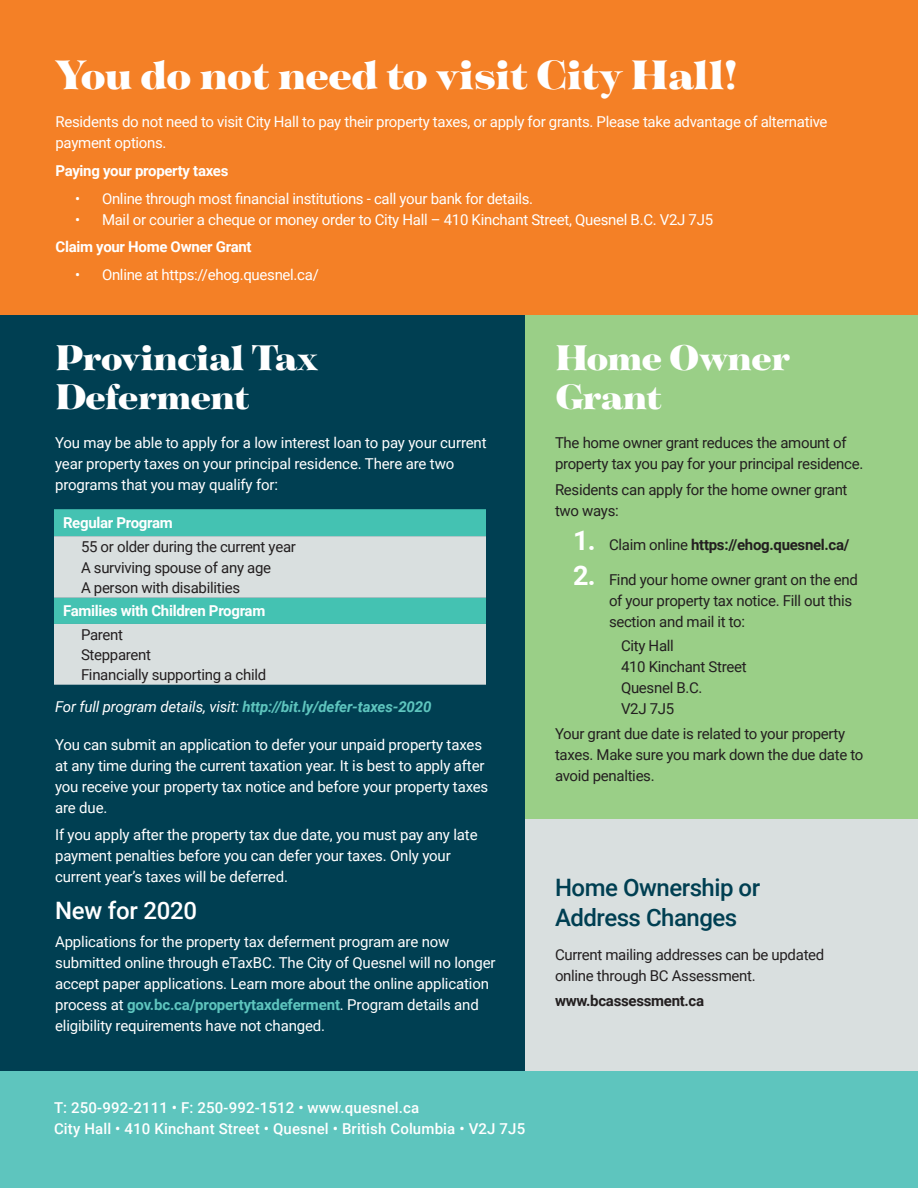
<style>
.page{position:relative;width:918px;height:1188px;background:#fff}
.page>*{position:absolute;margin:0;border:0;box-sizing:border-box;transform-origin:0 0}
.Titles{font:900 45px "Tenez";letter-spacing:-.02em;color:#fff}
.Titles-2{font:900 39px/39px "Tenez";letter-spacing:-.025em;color:#fff}
.Sub_Titles{font:500 24px/30px "Roboto";letter-spacing:-.02em;color:#003f52}
.Sub_Titles-2{font:500 24px "Roboto";letter-spacing:-.01em;color:#fff}
.t1{font:15px/21px "Roboto";letter-spacing:-.01em;color:#fff}
.Table_copy{font:15px/21px "Roboto";letter-spacing:-.02em;color:#231f20}
.t2{font:500 15px/21px "Roboto";letter-spacing:.01em;color:#fff}
.t3{font:700 15px "Roboto";letter-spacing:-.02em;color:#fff}
.t4{font:italic 700 15px "Roboto";letter-spacing:-.01em;color:#5ec5be}
.t5{font:700 15px "Roboto";letter-spacing:-.02em;color:#231f20}
.s1{font-weight:400;color:#fff}
.s2{font-weight:700;color:#5ec5be}
.s3{font-size:27px;color:#fff}
.s4{font-weight:400}
.s5{font-weight:700;font-size:27px;color:#fff}
</style>
<div class="page">
<div style="left:525px;top:818px;width:393px;height:287px;background:#d9dfdf"></div>
<div style="left:486px;top:306px;width:432px;height:512px;background:#9acf87"></div>
<div style="left:0;top:314px;width:525px;height:766px;background:#003f52"></div>
<div style="left:0;top:1071px;width:918px;height:117px;background:#5ec5be"></div>
<div style="left:0;top:0;width:918px;height:314px;background:#f48026"></div>
<div style="left:54px;top:509px;width:432px;height:27px;background:#44c2b2"></div>
<svg style="left:54px;top:536px;width:432px;height:149px;background:#bdd9d6"></svg>
<p class="Titles" style="left:56px;top:42px;width:684px">You do not need to visit City Hall!</p>
<p class="t1" style="left:56px;top:111px;width:774px">Residents do not need to visit City Hall to pay their property taxes, or apply for grants. Please take advantage of alternative payment options.</p>
<p class="t3" style="left:56px;top:160px;width:175px">Paying your property taxes</p>
<p class="t1" style="left:75px;top:187px;width:460px">• Online through most financial institutions - call your bank for details.</p>
<p class="t1" style="left:75px;top:208px;width:640px">• Mail or courier a cheque or money order to City Hall – 410 Kinchant Street, Quesnel B.C. V2J 7J5</p>
<p class="t3" style="left:56px;top:237px;width:198px">Claim your Home Owner Grant</p>
<p class="t1" style="left:75px;top:264px;width:245px">• Online at https://ehog.quesnel.ca/</p>
<p class="Titles-2" style="left:55px;top:337px;width:265px">Provincial Tax<br>Deferment</p>
<p class="t1" style="left:55px;top:432px;width:433px">You may be able to apply for a low interest loan to pay your current year property taxes on your principal residence. There are two programs that you may qualify for:</p>
<p class="t1" style="left:55px;top:428px;width:277px">are two programs that you may qualify for:</p>
<p class="t3" style="left:63px;top:512px;width:111px">Regular Program</p>
<p class="Table_copy" style="left:81px;top:536px;width:216px">55 or older during the current year</p>
<p class="Table_copy" style="left:81px;top:556px;width:192px">A surviving spouse of any age</p>
<p class="Table_copy" style="left:81px;top:577px;width:161px">A person with disabilities</p>
<p class="t3" style="left:63px;top:601px;width:204px">Families with Children Program</p>
<p class="Table_copy" style="left:81px;top:623px;width:44px">Parent</p>
<p class="Table_copy" style="left:81px;top:644px;width:72px">Stepparent</p>
<p class="Table_copy" style="left:81px;top:664px;width:187px">Financially supporting a child</p>
<p class="Sub_Titles-2" style="left:55px;top:688px;width:144px">New for 2020</p>
<p class="t4" style="left:55px;top:696px;width:378px"><span class="s1">For full program details, visit:</span> http://bit.ly/defer-taxes-2020</p>
<p class="t1" style="left:55px;top:733px;width:435px">You can submit an application to defer your unpaid property taxes at any time during the current taxation year. It is best to apply after you receive your property tax notice and before your property taxes are due.</p>
<p class="t1" style="left:55px;top:824px;width:424px">If you apply after the property tax due date, you must pay any late payment penalties before you can defer your taxes. Only your current year’s taxes will be deferred.</p>
<p class="Sub_Titles-2" style="left:55px;top:894px;width:144px">New for 2020</p>
<p class="t1" style="left:55px;top:930px;width:442px">Applications for the property tax deferment program are now submitted online through eTaxBC. The City of Quesnel will no longer accept paper applications. Learn more about the online application process at <span class="s2">gov.bc.ca/propertytaxdeferment</span>. Program details and eligibility requirements have not changed.</p>
<p class="t1" style="left:55px;top:899px;width:151px">property taxes are due.</p>
<p class="t1" style="left:55px;top:927px;width:396px">If you apply after the property tax due date, you must pay any late payment penalties before you can defer your taxes. Only your current year’s taxes will be deferred.</p>
<p class="t2" style="left:54px;top:1097px;width:473px">T: 250-992-2111 • F: 250-992-1512 • www.quesnel.ca<br>City Hall • 410 Kinchant Street • Quesnel • British Columbia • V2J 7J5</p>
<p class="Titles-2" style="left:555px;top:337px;width:237px">Home Owner<br>Grant</p>
<p class="Table_copy" style="left:555px;top:432px;width:310px">The home owner grant reduces the amount of property tax you pay for your principal residence.</p>
<p class="Table_copy" style="left:555px;top:478px;width:294px">Residents can apply for the home owner grant two ways:</p>
<p class="t5" style="left:573px;top:534px;width:278px"><span class="s3">1.</span> <span class="s4">Claim online</span> https://ehog.quesnel.ca/</p>
<p class="Table_copy" style="left:609px;top:568px;width:250px;text-indent:-36px"><span class="s5">2.</span> Find your home owner grant on the end of your property tax notice. Fill out this section and mail it to:</p>
<p class="Table_copy" style="left:621px;top:634px;width:127px">City Hall<br>410 Kinchant Street<br>Quesnel B.C.<br>V2J 7J5</p>
<p class="Table_copy" style="left:555px;top:723px;width:310px">Your grant due date is related to your property taxes. Make sure you mark down the due date to avoid penalties.</p>
<p class="Sub_Titles" style="left:555px;top:871px;width:207px">Home Ownership or<br>Address Changes</p>
<p class="Table_copy" style="left:555px;top:944px;width:271px">Current mailing addresses can be updated online through BC Assessment.</p>
<p class="t5" style="left:555px;top:990px;width:151px">www.bcassessment.ca</p>
</div>
